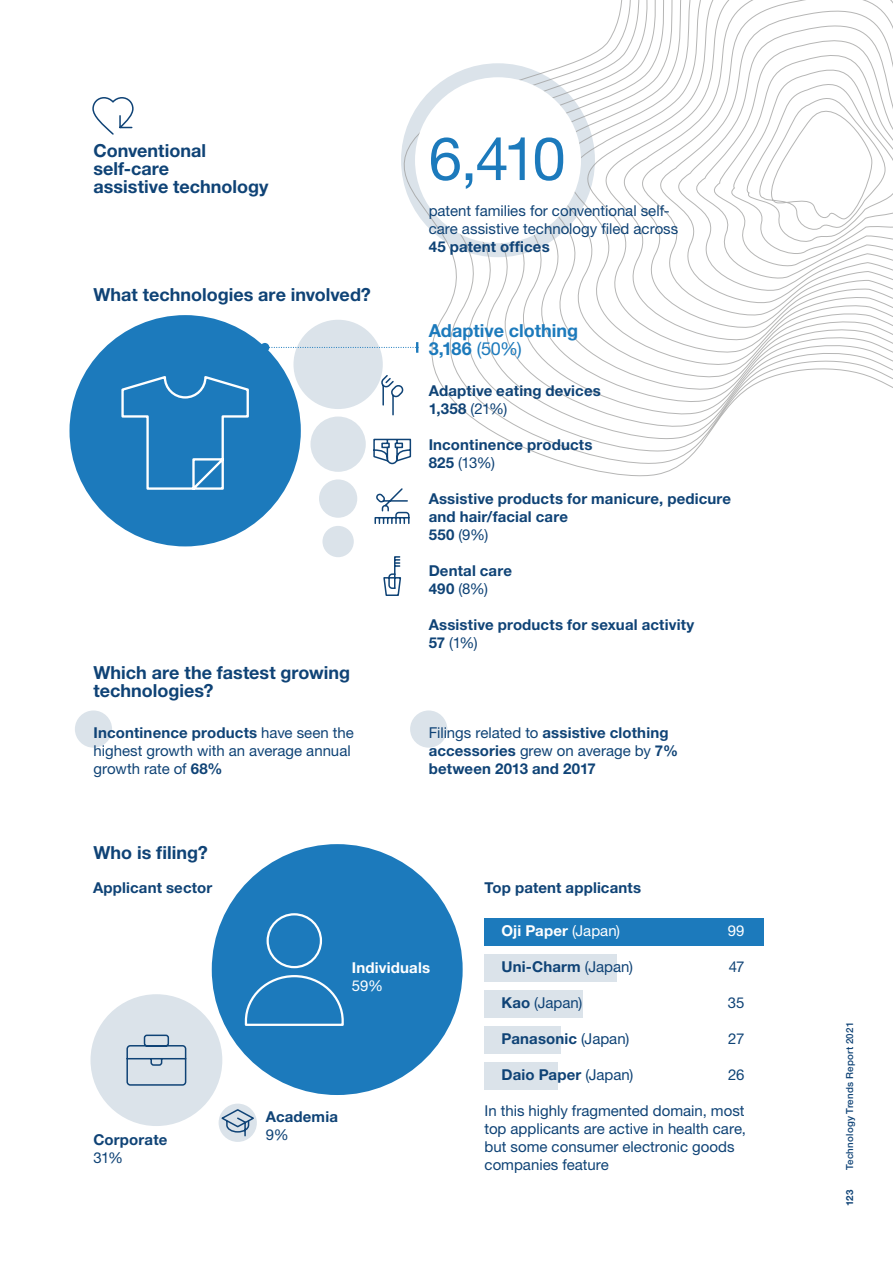
<style>
.page{position:relative;width:893px;height:1263px;background:#fff}
.page>*{position:absolute;margin:0;border:0;box-sizing:border-box;transform-origin:0 0}
.t1{font:60px "Helvetica Neue LT Std";color:#1c7abc}
.h3_figure_text_2spac{font:700 18px/18px "Helvetica Neue LT Std";color:#0f4376}
.h3_figure_text_2spac-2{font:700 18px "Helvetica Neue LT Std";color:#1c7abc}
.h3_figure_text_2spac-3{font:700 15px/18px "Helvetica Neue LT Std";letter-spacing:.01em;color:#0f4376}
.h3_figure_text_2spac-4{font:15px/18px "Helvetica Neue LT Std";color:#0f4376}
.h3_figure_text_2spac-5{font:700 15px "Helvetica Neue LT Std";letter-spacing:.01em;color:#fff}
.h3_figure_text_2spac-6{font:15px "Helvetica Neue LT Std";color:#fff}
.t2{font:500 9.75px "Helvetica Neue LT Std";letter-spacing:.02em;color:#0f4376}
.t3{font:700 9.75px "Helvetica Neue LT Std";color:#0f4376}
.s1{font-weight:700}
.s2{font-weight:400}
</style>
<div class="page">
<svg style="left:311px;top:0;width:582px;height:527px"></svg>
<div style="left:415px;top:77px;width:166px;height:166px;background:#fff;border-radius:50%"></div>
<div style="left:219px;top:1103px;width:38px;height:39px;background:#dbe3ea;border-radius:50%"></div>
<svg style="left:219px;top:1108px;width:36px;height:29px"></svg>
<div style="left:293px;top:320px;width:90px;height:89px;background:#dbe3ea;border-radius:50%"></div>
<div style="left:310px;top:416px;width:56px;height:56px;background:#dbe3ea;border-radius:50%"></div>
<div style="left:319px;top:479px;width:38px;height:39px;background:#dbe3ea;border-radius:50%"></div>
<div style="left:260px;top:343px;width:9px;height:9px;background:#1c7abc;border-radius:50%"></div>
<svg style="left:266px;top:342px;width:152px;height:11px"></svg>
<div style="left:485px;top:918px;width:279px;height:27px;background:#1c7abc"></div>
<div style="left:485px;top:954px;width:132px;height:27px;background:#dbe3ea"></div>
<div style="left:485px;top:990px;width:98px;height:27px;background:#dbe3ea"></div>
<div style="left:485px;top:1026px;width:76px;height:27px;background:#dbe3ea"></div>
<div style="left:485px;top:1062px;width:73px;height:27px;background:#dbe3ea"></div>
<div style="left:212px;top:844px;width:251px;height:251px;background:#1c7abc;border-radius:50%"></div>
<svg style="left:244px;top:913px;width:100px;height:113px"></svg>
<div style="left:90px;top:994px;width:132px;height:132px;background:#dbe3ea;border-radius:50%"></div>
<svg style="left:126px;top:1034px;width:61px;height:52px"></svg>
<div style="left:69px;top:315px;width:232px;height:231px;background:#1c7abc;border-radius:50%"></div>
<div style="left:75px;top:710px;width:37px;height:38px;background:#dbe3ea;border-radius:50%"></div>
<div style="left:410px;top:710px;width:37px;height:38px;background:#dbe3ea;border-radius:50%"></div>
<svg style="left:92px;top:97px;width:42px;height:38px"></svg>
<svg style="left:121px;top:376px;width:128px;height:114px"></svg>
<svg style="left:379px;top:373px;width:26px;height:43px"></svg>
<svg style="left:374px;top:487px;width:36px;height:38px"></svg>
<div style="left:322px;top:526px;width:32px;height:31px;background:#dbe3ea;border-radius:50%"></div>
<svg style="left:383px;top:556px;width:19px;height:40px"></svg>
<svg style="left:373px;top:438px;width:39px;height:27px"></svg>
<p class="h3_figure_text_2spac" style="left:93px;top:141px;width:177px">Conventional self-care<br>assistive technology</p>
<p class="h3_figure_text_2spac" style="left:93px;top:285px;width:279px">What technologies are involved?</p>
<p class="h3_figure_text_2spac" style="left:93px;top:663px;width:258px">Which are the fastest growing technologies?</p>
<p class="t1" style="left:429px;top:123px;width:139px">6,410</p>
<p class="h3_figure_text_2spac-4" style="left:429px;top:201px;width:251px">patent families for conventional self&shy;care assistive technology filed across<br><span class="s1">45 patent offices</span></p>
<p class="h3_figure_text_2spac-2" style="left:429px;top:319px;width:151px">Adaptive clothing</p>
<p class="h3_figure_text_2spac-2" style="left:429px;top:337px;width:95px">3,186 <span class="s2">(50%)</span></p>
<p class="h3_figure_text_2spac-3" style="left:429px;top:381px;width:174px">Adaptive eating devices<br>1,358 <span class="s2">(21%)</span></p>
<p class="h3_figure_text_2spac-3" style="left:429px;top:435px;width:165px">Incontinence products<br>825 <span class="s2">(13%)</span></p>
<p class="h3_figure_text_2spac-3" style="left:429px;top:489px;width:304px">Assistive products for manicure, pedicure and hair/facial care<br>550 <span class="s2">(9%)</span></p>
<p class="h3_figure_text_2spac-3" style="left:429px;top:561px;width:85px">Dental care<br>490 <span class="s2">(8%)</span></p>
<p class="h3_figure_text_2spac-3" style="left:429px;top:615px;width:267px">Assistive products for sexual activity<br>57 <span class="s2">(1%)</span></p>
<p class="h3_figure_text_2spac-4" style="left:93px;top:723px;width:262px"><span class="s1">Incontinence products</span> have seen the highest growth with an average annual growth rate of <span class="s1">68%</span></p>
<p class="h3_figure_text_2spac-3" style="left:429px;top:723px;width:251px"><span class="s2">Filings related to</span> assistive clothing accessories <span class="s2">grew on average by</span> 7% between 2013 and 2017</p>
<p class="h3_figure_text_2spac" style="left:93px;top:843px;width:116px">Who is filing?</p>
<p class="h3_figure_text_2spac-3" style="left:93px;top:878px;width:121px">Applicant sector</p>
<p class="h3_figure_text_2spac-3" style="left:93px;top:1130px;width:75px">Corporate</p>
<p class="h3_figure_text_2spac-4" style="left:93px;top:1148px;width:31px">31%</p>
<p class="h3_figure_text_2spac-5" style="left:352px;top:958px;width:80px">Individuals</p>
<p class="h3_figure_text_2spac-6" style="left:352px;top:976px;width:33px">59%</p>
<p class="h3_figure_text_2spac-3" style="left:266px;top:1108px;width:74px">Academia</p>
<p class="h3_figure_text_2spac-4" style="left:266px;top:1126px;width:24px">9%</p>
<p class="h3_figure_text_2spac-3" style="left:485px;top:878px;width:158px">Top patent applicants</p>
<p class="h3_figure_text_2spac-5" style="left:502px;top:921px;width:120px">Oji Paper <span class="s2">(Japan)</span></p>
<p class="h3_figure_text_2spac-6" style="left:728px;top:922px;width:18px">99</p>
<p class="h3_figure_text_2spac-3" style="left:502px;top:957px;width:133px">Uni-Charm <span class="s2">(Japan)</span></p>
<p class="h3_figure_text_2spac-4" style="left:729px;top:957px;width:17px">47</p>
<p class="h3_figure_text_2spac-4" style="left:502px;top:993px;width:82px"><span class="s1">Kao</span> (Japan)</p>
<p class="h3_figure_text_2spac-4" style="left:728px;top:993px;width:18px">35</p>
<p class="h3_figure_text_2spac-3" style="left:502px;top:1029px;width:129px">Panasonic <span class="s2">(Japan)</span></p>
<p class="h3_figure_text_2spac-4" style="left:728px;top:1029px;width:18px">27</p>
<p class="h3_figure_text_2spac-3" style="left:502px;top:1065px;width:133px">Daio Paper <span class="s2">(Japan)</span></p>
<p class="h3_figure_text_2spac-4" style="left:728px;top:1065px;width:18px">26</p>
<p class="h3_figure_text_2spac-4" style="left:485px;top:1101px;width:263px">In this highly fragmented domain, most top applicants are active in health care, but some consumer electronic goods companies feature</p>
<p class="t2" style="left:844px;top:1170px;width:150px;rotate:-90deg">Technology Trends Report 2021</p>
<p class="t3" style="left:844px;top:1206px;width:18px;rotate:-90deg">123</p>
</div>
